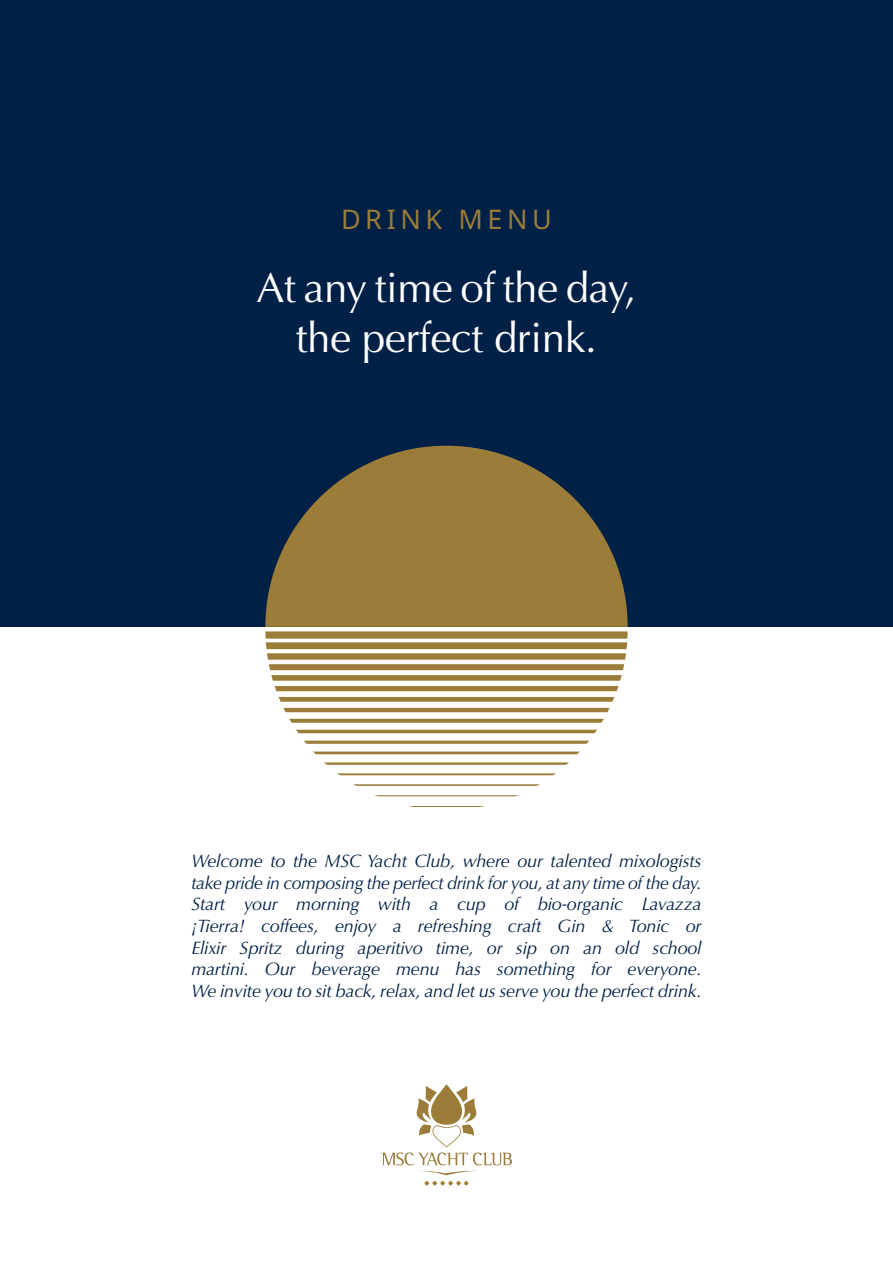
<style>
.page{position:relative;width:893px;height:1263px;background:#fff}
.page>*{position:absolute;margin:0;border:0;box-sizing:border-box;transform-origin:0 0}
.t1{font:42px/50.4px "Optima";letter-spacing:-.01em;color:#fff;text-align:center}
.t2{font:27px "Noto Sans";letter-spacing:.17em;color:#9b7c38}
.t3{font:italic 18px/21.6px "Optima";letter-spacing:-.01em;color:#002046;text-align:justify}
</style>
<div class="page">
<div style="left:0;top:0;width:893px;height:627px;background:#002046"></div>
<svg style="left:265px;top:446px;width:363px;height:181px;fill:#9b7c38"></svg>
<div style="left:265px;top:631px;width:363px;height:8px;background:#9b7c38"></div>
<div style="left:265px;top:642px;width:363px;height:7px;background:#9b7c38"></div>
<div style="left:265px;top:653px;width:363px;height:7px;background:#9b7c38"></div>
<div style="left:265px;top:664px;width:363px;height:6px;background:#9b7c38"></div>
<div style="left:265px;top:675px;width:363px;height:6px;background:#9b7c38"></div>
<div style="left:265px;top:686px;width:363px;height:5px;background:#9b7c38"></div>
<div style="left:265px;top:697px;width:363px;height:5px;background:#9b7c38"></div>
<hr style="left:265px;top:708px;width:363px;height:4px;background:#9b7c38">
<svg style="left:289px;top:719px;width:315px;height:4px"></svg>
<hr style="left:265px;top:730px;width:363px;height:3px;background:#9b7c38">
<hr style="left:265px;top:741px;width:363px;height:3px;background:#9b7c38">
<hr style="left:265px;top:751px;width:363px;height:3px;background:#9b7c38">
<hr style="left:265px;top:762px;width:363px;height:3px;background:#9b7c38">
<hr style="left:265px;top:773px;width:363px;height:2px;background:#9b7c38">
<hr style="left:265px;top:784px;width:363px;height:2px;background:#9b7c38">
<hr style="left:265px;top:795px;width:363px;height:1px;background:#9b7c38">
<hr style="left:265px;top:806px;width:363px;height:1px;background:#9b7c38">
<svg style="left:422px;top:1171px;width:51px;height:15px"></svg>
<svg style="left:381px;top:1084px;width:131px;height:81px"></svg>
<h2 class="t2" style="left:341px;top:204px;width:212px">DRINK MENU</h2>
<h1 class="t1" style="left:257px;top:267px;width:381px">At any time of the day, the perfect drink.</h1>
<p class="t3" style="left:191px;top:852px;width:512px">Welcome to the MSC Yacht Club, where our talented mixologists take pride in composing the perfect drink for you, at any time of the day.<br>Start your morning with a cup of bio-organic Lavazza ¡Tierra! coffees, enjoy a refreshing craft Gin &amp; Tonic or Elixir Spritz during aperitivo time, or sip on an old school martini. Our beverage menu has something for everyone.<br>We invite you to sit back, relax, and let us serve you the perfect drink.</p>
</div>
